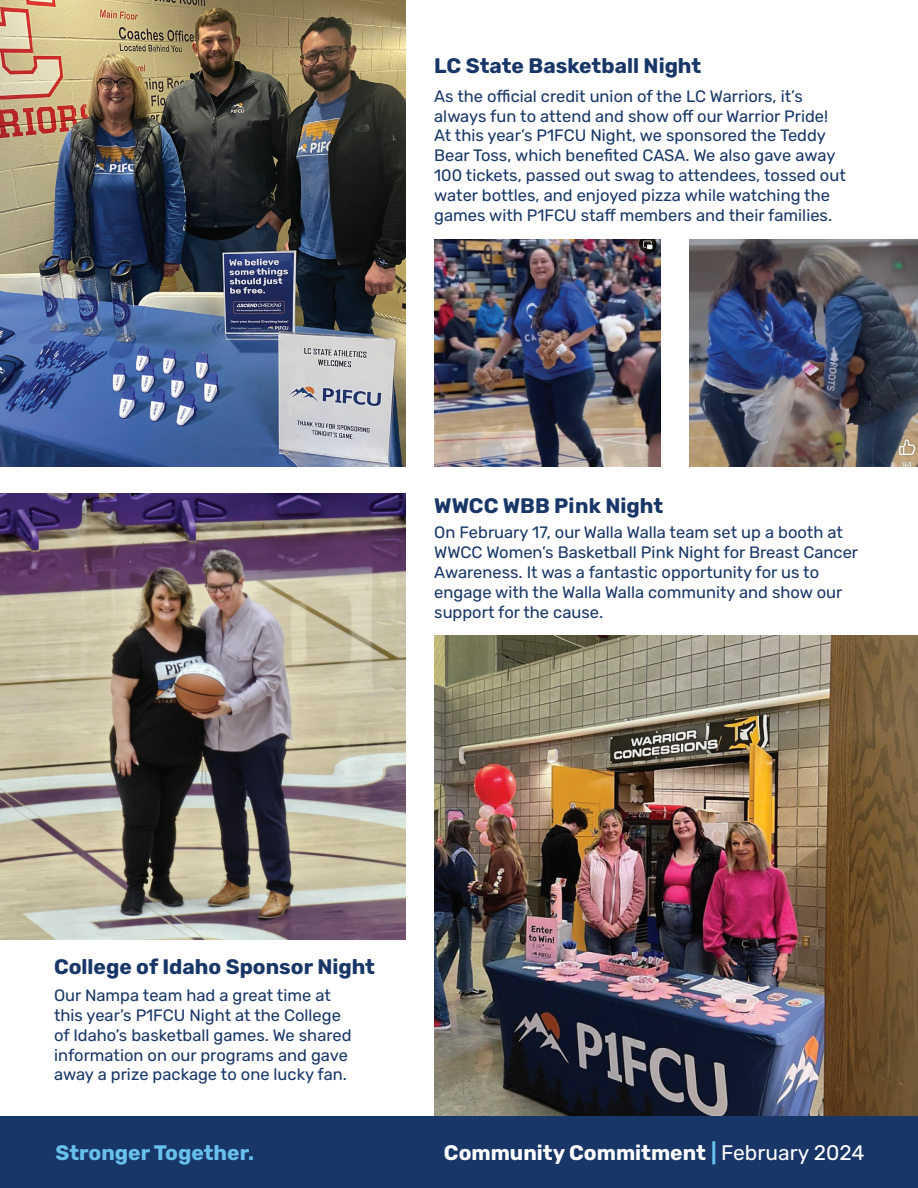
<style>
.page{position:relative;width:918px;height:1188px;background:#fff}
.page>*{position:absolute;margin:0;border:0;box-sizing:border-box;transform-origin:0 0}
.t1{font:700 21px "Rubik";color:#183667}
.t2{font:700 21px "Rubik";color:#fff}
.t3{font:700 21px "Rubik";color:#68c0ec}
.t4{font:16.5px/19.8px "Rubik";color:#183667}
.s1{color:#68c0ec}
.s2{font-weight:400}
</style>
<div class="page">
<div style="left:0;top:1116px;width:918px;height:72px;background:#183667"></div>
<img style="left:0;top:493px;width:406px;height:447px">
<img style="left:0;top:0;width:406px;height:466px">
<img style="left:434px;top:240px;width:227px;height:226px">
<img style="left:434px;top:635px;width:484px;height:481px">
<img style="left:689px;top:240px;width:229px;height:226px">
<p class="t1" style="left:434px;top:54px;width:269px">LC State Basketball Night</p>
<p class="t4" style="left:434px;top:87px;width:413px">As the official credit union of the LC Warriors, it’s always fun to attend and show off our Warrior Pride!<br>At this year’s P1FCU Night, we sponsored the Teddy Bear Toss, which benefited CASA. We also gave away 100 tickets, passed out swag to attendees, tossed out water bottles, and enjoyed pizza while watching the games with P1FCU staff members and their families.</p>
<p class="t1" style="left:434px;top:494px;width:231px">WWCC WBB Pink Night</p>
<p class="t4" style="left:434px;top:523px;width:425px">On February 17, our Walla Walla team set up a booth at WWCC Women’s Basketball Pink Night for Breast Cancer Awareness. It was a fantastic opportunity for us to engage with the Walla Walla community and show our support for the cause.</p>
<p class="t1" style="left:54px;top:955px;width:323px">College of Idaho Sponsor Night</p>
<p class="t4" style="left:54px;top:986px;width:299px">Our Nampa team had a great time at this year’s P1FCU Night at the College of Idaho’s basketball games. We shared information on our programs and gave away a prize package to one lucky fan.</p>
<p class="t3" style="left:55px;top:1141px;width:200px">Stronger Together.</p>
<p class="t2" style="left:444px;top:1141px;width:422px">Community Commitment <span class="s1">|</span> <span class="s2">February 2024</span></p>
</div>
